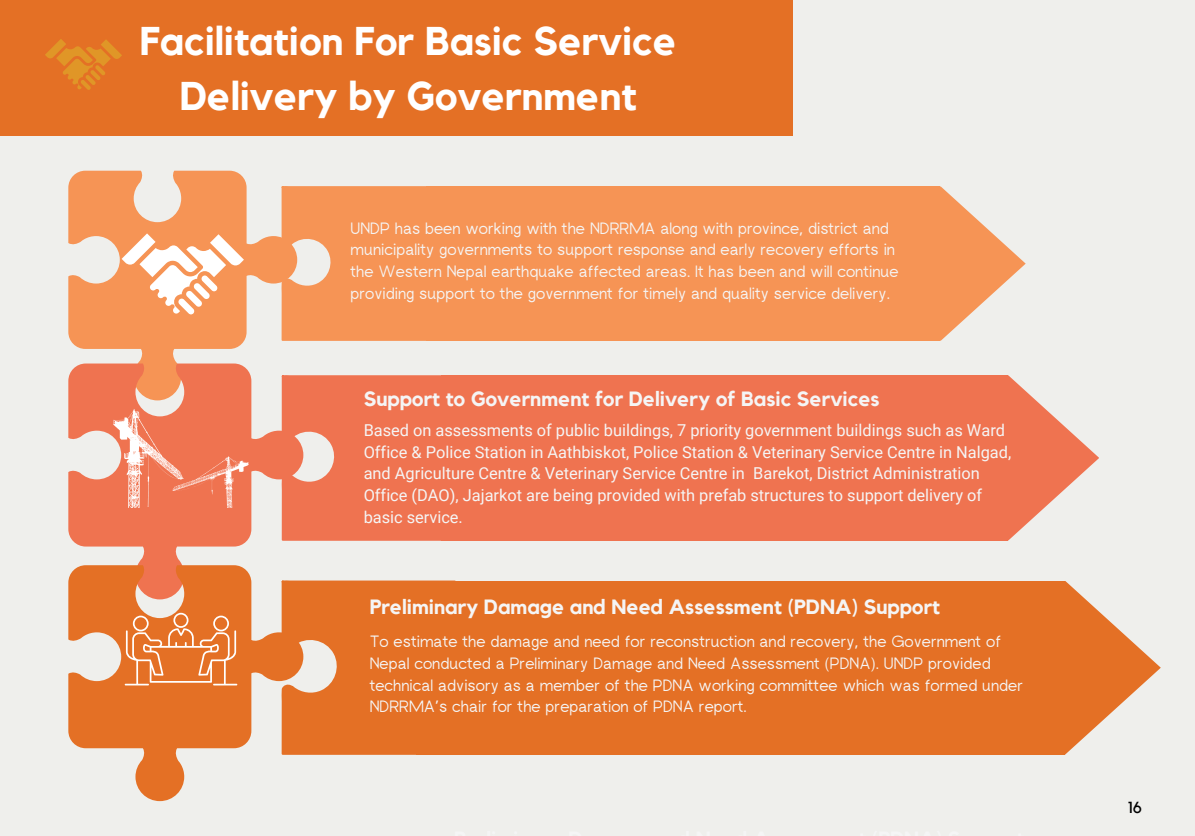
<style>
.page{position:relative;width:1195px;height:836px;background:#fff}
.page>*{position:absolute;margin:0;border:0;box-sizing:border-box;transform-origin:0 0}
.t1{font:700 40px/55.4px "Kollektif";color:#fff;text-align:center}
.t2{font:700 20.6px "Kollektif";color:#f5f5f5}
.t3{font:16.4px/21.8px "rugratssans";color:#f5f5f5}
.t4{font:16.4px/21.8px "Roboto";color:#f5f5f5}
.t5{font:16px "Kollektif";color:#000}
</style>
<div class="page">
<div style="left:0;top:0;width:1194px;height:835px;background:#efefec"></div>
<svg style="left:297px;top:186px;width:129px;height:155px;background:#f59a5f"></svg>
<div style="left:426px;top:186px;width:513px;height:155px;background:#f69455"></div>
<svg style="left:939px;top:186px;width:86px;height:155px"></svg>
<div style="left:303px;top:375px;width:197px;height:166px;background:#ef7350"></div>
<div style="left:441px;top:375px;width:566px;height:165px;background:#ef7350"></div>
<svg style="left:1007px;top:375px;width:92px;height:165px"></svg>
<svg style="left:68px;top:171px;width:229px;height:192px;fill:#f69455"></svg>
<svg style="left:122px;top:233px;width:122px;height:81px;background:#f9bb94"></svg>
<div style="left:0;top:0;width:792px;height:136px;background:#e47025"></div>
<svg style="left:68px;top:363px;width:235px;height:202px;fill:#ef7350"></svg>
<svg style="left:68px;top:565px;width:213px;height:236px;fill:#e47025"></svg>
<svg style="left:125px;top:612px;width:112px;height:73px;background:#e8894c"></svg>
<svg style="left:113px;top:409px;width:135px;height:98px;background:#f1896c"></svg>
<svg style="left:45px;top:39px;width:77px;height:51px"></svg>
<svg style="left:281px;top:580px;width:230px;height:175px;background:#e57b37"></svg>
<div style="left:416px;top:580px;width:647px;height:174px;background:#e47025"></div>
<svg style="left:967px;top:580px;width:193px;height:174px"></svg>
<h1 class="t1" style="left:140px;top:14px;width:538px">Facilitation For Basic Service<br>Delivery by Government</h1>
<p class="t3" style="left:350px;top:218px;width:549px">UNDP has been working with the NDRRMA along with province, district and municipality governments to support response and early recovery efforts in the Western Nepal earthquake affected areas. It has been and will continue providing support to the government for timely and quality service delivery.</p>
<p class="t2" style="left:363px;top:389px;width:517px">Support to Government for Delivery of Basic Services</p>
<p class="t4" style="left:363px;top:419px;width:649px">Based on assessments of public buildings, 7 priority government buildings such as Ward Office &amp; Police Station in Aathbiskot, Police Station &amp; Veterinary Service Centre in Nalgad, and Agriculture Centre &amp; Veterinary Service Centre in Barekot, District Administration Office (DAO), Jajarkot are being provided with prefab structures to support delivery of basic service.</p>
<p class="t2" style="left:369px;top:597px;width:572px">Preliminary Damage and Need Assessment (PDNA) Support</p>
<p class="t3" style="left:369px;top:631px;width:655px">To estimate the damage and need for reconstruction and recovery, the Government of Nepal conducted a Preliminary Damage and Need Assessment (PDNA). UNDP provided technical advisory as a member of the PDNA working committee which was formed under NDRRMA’s chair for the preparation of PDNA report.</p>
<p class="t5" style="left:1127px;top:799px;width:15px">16</p>
</div>
